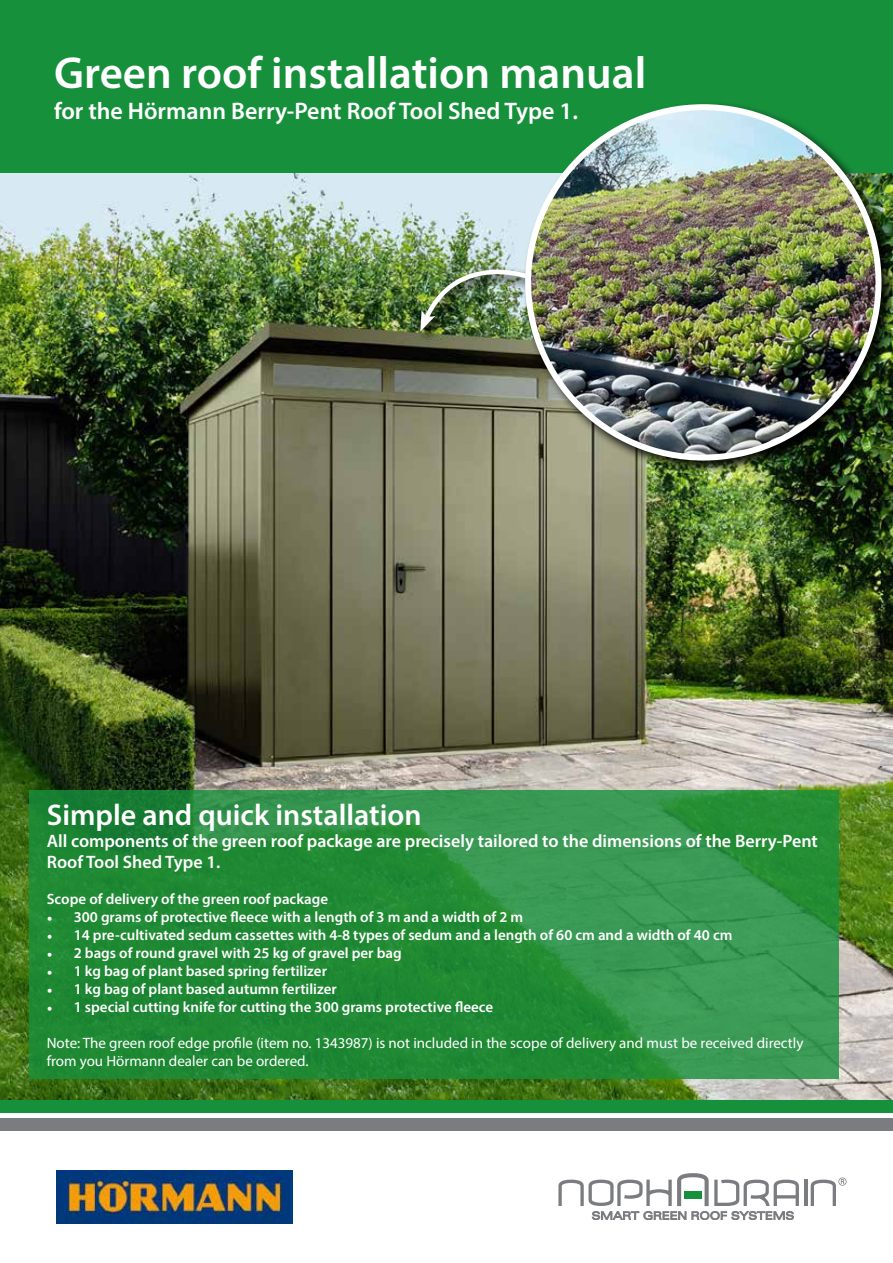
<style>
.page{position:relative;width:893px;height:1263px;background:#fff}
.page>*{position:absolute;margin:0;border:0;box-sizing:border-box;transform-origin:0 0}
.t1{font:600 45px "Myriad Pro";color:#fff}
.t2{font:600 30px "Myriad Pro";color:#fff}
.t3{font:600 24px "Myriad Pro";color:#fff}
.t4{font:600 18px/21.6px "Myriad Pro";color:#fff}
.t5{font:600 15px "Myriad Pro";color:#fff}
.t6{font:15px/18px "Myriad Pro";color:#fff}
.s1{font-family:"Minion Pro";font-weight:400}
</style>
<div class="page">
<img style="left:0;top:172px;width:893px;height:928px">
<div style="left:0;top:0;width:893px;height:172px;background:#17903c"></div>
<svg style="left:30px;top:790px;width:809px;height:289px;background:#288e3f"></svg>
<div style="left:417px;top:101px;width:476px;height:374px;background:#000;opacity:.9"></div>
<img style="left:419px;top:247px;width:116px;height:85px">
<img style="left:528px;top:107px;width:350px;height:350px;border-radius:175px">
<hr style="left:804px;top:1179px;width:3px;height:27px;background:#7a7c80">
<svg style="left:811px;top:1177px;width:35px;height:29px"></svg>
<svg style="left:558px;top:1173px;width:241px;height:47px"></svg>
<img style="left:57px;top:1171px;width:235px;height:52px">
<div style="left:0;top:1118px;width:893px;height:13px;background:#7a7c80"></div>
<div style="left:0;top:1100px;width:893px;height:13px;background:#17903c"></div>
<h1 class="t1" style="left:54px;top:44px;width:594px">Green roof installation manual</h1>
<h3 class="t3" style="left:54px;top:96px;width:525px">for the Hörmann Berry-Pent Roof Tool Shed Type 1.</h3>
<h2 class="t2" style="left:47px;top:796px;width:376px">Simple and quick installation</h2>
<p class="t4" style="left:47px;top:829px;width:773px">All components of the green roof package are precisely tailored to the dimensions of the Berry-Pent<br>Roof Tool Shed Type 1.</p>
<p class="t5" style="left:47px;top:890px;width:283px">Scope of delivery of the green roof package</p>
<p class="t5" style="left:47px;top:908px;width:478px"><span class="s1">•</span> 300 grams of protective fleece with a length of 3 m and a width of 2 m</p>
<p class="t5" style="left:47px;top:926px;width:687px"><span class="s1">•</span> 14 pre-cultivated sedum cassettes with 4-8 types of sedum and a length of 60 cm and a width of 40 cm</p>
<p class="t5" style="left:47px;top:944px;width:356px"><span class="s1">•</span> 2 bags of round gravel with 25 kg of gravel per bag</p>
<p class="t5" style="left:47px;top:962px;width:282px"><span class="s1">•</span> 1 kg bag of plant based spring fertilizer</p>
<p class="t5" style="left:47px;top:980px;width:292px"><span class="s1">•</span> 1 kg bag of plant based autumn fertilizer</p>
<p class="t5" style="left:47px;top:998px;width:448px"><span class="s1">•</span> 1 special cutting knife for cutting the 300 grams protective fleece</p>
<p class="t6" style="left:47px;top:1034px;width:758px">Note: The green roof edge profile (item no. 1343987) is not included in the scope of delivery and must be received directly from you Hörmann dealer can be ordered.</p>
</div>
